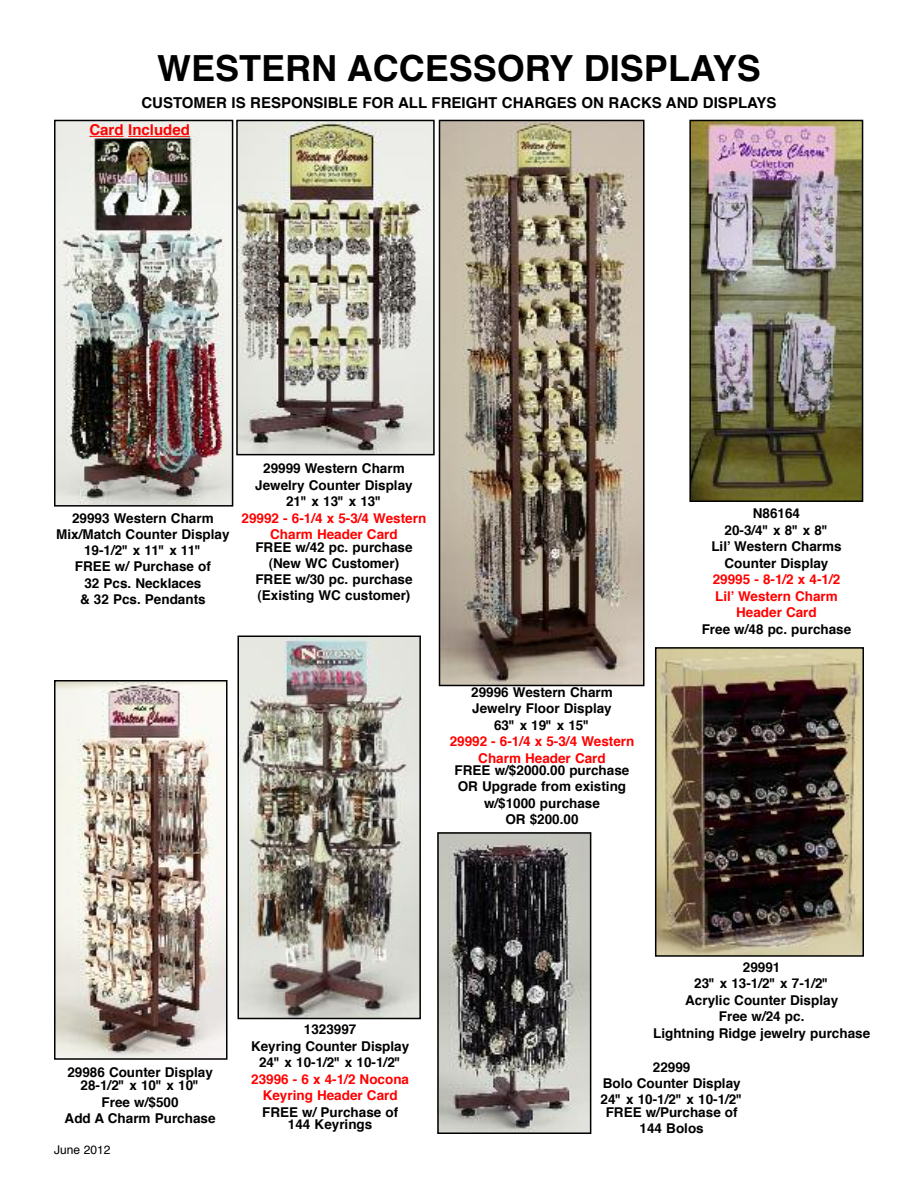
<style>
.page{position:relative;width:918px;height:1188px;background:#fff}
.page>*{position:absolute;margin:0;border:0;box-sizing:border-box;transform-origin:0 0}
.t1{font:700 36px "Helvetica";color:#000}
.t2{font:700 15px "Helvetica";color:#000}
.t3{font:700 15px "Helvetica";color:#f00}
.t4{font:700 13.5px/16.2px "Helvetica";color:#000;text-align:center}
.t5{font:700 13.5px/16.5px "Helvetica";color:#f00;text-align:center}
.t6{font:12px "Helvetica";color:#000}
</style>
<div class="page">
<img style="left:440px;top:835px;width:148px;height:296px">
<div style="left:437px;top:832px;width:154px;height:302px;border:2px solid #000"></div>
<img style="left:57px;top:123px;width:173px;height:381px">
<div style="left:54px;top:120px;width:179px;height:387px;border:2px solid #000"></div>
<hr style="left:89px;top:136px;width:35px;height:1px;background:#f00">
<hr style="left:128px;top:136px;width:62px;height:1px;background:#f00">
<img style="left:239px;top:123px;width:193px;height:329px">
<div style="left:236px;top:120px;width:199px;height:335px;border:2px solid #000"></div>
<img style="left:442px;top:123px;width:200px;height:560px">
<div style="left:439px;top:120px;width:206px;height:566px;border:2px solid #000"></div>
<img style="left:57px;top:683px;width:168px;height:374px">
<div style="left:54px;top:680px;width:174px;height:380px;border:2px solid #000"></div>
<img style="left:240px;top:639px;width:178px;height:377px">
<div style="left:237px;top:636px;width:184px;height:383px;border:2px solid #000"></div>
<img style="left:692px;top:123px;width:168px;height:376px">
<div style="left:689px;top:120px;width:174px;height:382px;border:2px solid #000"></div>
<img style="left:658px;top:650px;width:203px;height:304px">
<div style="left:655px;top:647px;width:209px;height:310px;border:2px solid #000"></div>
<h1 class="t1" style="left:157px;top:53px;width:605px">WESTERN ACCESSORY DISPLAYS</h1>
<p class="t2" style="left:141px;top:97px;width:637px">CUSTOMER IS RESPONSIBLE FOR ALL FREIGHT CHARGES ON RACKS AND DISPLAYS</p>
<p class="t3" style="left:89px;top:123px;width:102px">Card Included</p>
<p class="t4" style="left:56px;top:511px;width:175px">29993 Western Charm<br>Mix/Match Counter Display<br>19-1/2" x 11" x 11"<br>FREE w/ Purchase of<br>32 Pcs. Necklaces<br>&amp; 32 Pcs. Pendants</p>
<p class="t4" style="left:255px;top:461px;width:159px">29999 Western Charm<br>Jewelry Counter Display<br>21" x 13" x 13"</p>
<p class="t5" style="left:242px;top:511px;width:186px">29992 - 6-1/4 x 5-3/4 Western<br>Charm Header Card</p>
<p class="t4" style="left:255px;top:540px;width:159px">FREE w/42 pc. purchase (New WC Customer)<br>FREE w/30 pc. purchase (Existing WC customer)</p>
<p class="t4" style="left:471px;top:685px;width:143px">29996 Western Charm<br>Jewelry Floor Display<br>63" x 19" x 15"</p>
<p class="t5" style="left:450px;top:734px;width:186px">29992 - 6-1/4 x 5-3/4 Western<br>Charm Header Card</p>
<p class="t4" style="left:455px;top:763px;width:176px">FREE w/$2000.00 purchase<br>OR Upgrade from existing w/$1000 purchase<br>OR $200.00</p>
<p class="t4" style="left:711px;top:506px;width:132px">N86164<br>20-3/4" x 8" x 8"<br>Lil’ Western Charms<br>Counter Display</p>
<p class="t5" style="left:713px;top:572px;width:129px">29995 - 8-1/2 x 4-1/2<br>Lil’ Western Charm<br>Header Card</p>
<p class="t4" style="left:702px;top:622px;width:151px">Free w/48 pc. purchase</p>
<p class="t4" style="left:67px;top:1068px;width:147px;line-height:12.5px">29986 Counter Display<br>28-1/2" x 10" x 10"</p>
<p class="t4" style="left:65px;top:1095px;width:152px;line-height:16.6px">Free w/$500<br>Add A Charm Purchase</p>
<p class="t6" style="left:54px;top:1145px;width:58px">June 2012</p>
<p class="t4" style="left:251px;top:1023px;width:160px">1323997<br>Keyring Counter Display<br>24" x 10-1/2" x 10-1/2"</p>
<p class="t5" style="left:251px;top:1072px;width:159px">23996 - 6 x 4-1/2 Nocona<br>Keyring Header Card</p>
<p class="t4" style="left:262px;top:1107px;width:138px;line-height:12.5px">FREE w/ Purchase of<br>144 Keyrings</p>
<p class="t4" style="left:653px;top:960px;width:219px">29991<br>23" x 13-1/2" x 7-1/2"<br>Acrylic Counter Display<br>Free w/24 pc.<br>Lightning Ridge jewelry purchase</p>
<p class="t4" style="left:601px;top:1060px;width:144px">22999<br>Bolo Counter Display<br>24" x 10-1/2" x 10-1/2"</p>
<p class="t4" style="left:606px;top:1105px;width:134px">FREE w/Purchase of<br>144 Bolos</p>
</div>
